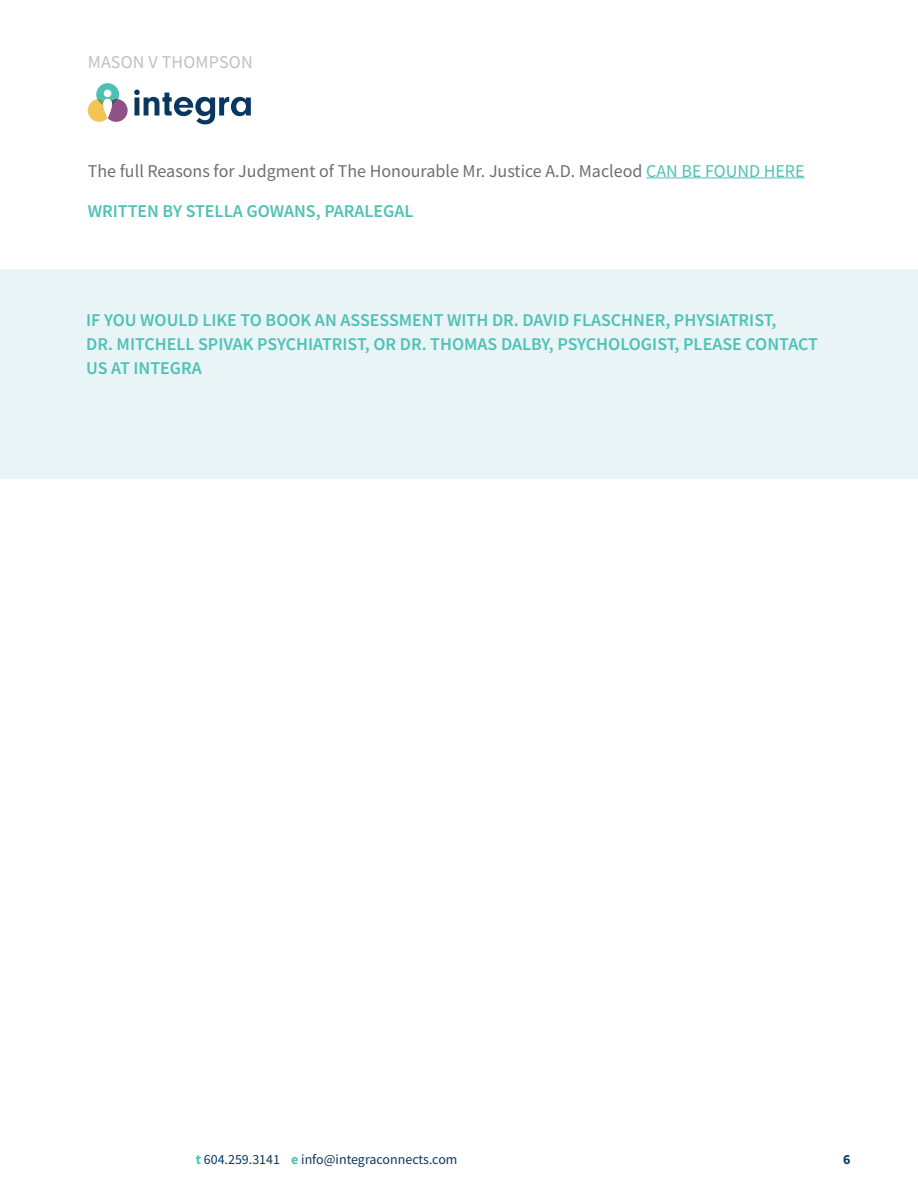
<style>
.page{position:relative;width:918px;height:1188px;background:#fff}
.page>*{position:absolute;margin:0;border:0;box-sizing:border-box;transform-origin:0 0}
.t1{font:600 18px/24px "Source Sans Pro";color:#4ec1b4}
.t2{font:18px "Source Sans Pro";color:#6d6e71}
.t3{font:18px "Source Sans Pro";letter-spacing:.01em;color:#bec0c2}
.t4{font:13.95px "Source Sans Pro";color:#0a375f}
.t5{font:700 13.95px "Source Sans Pro";color:#0a375f}
.s1{color:#4ec1b4}
.s2{font-weight:700;color:#4ec1b4}
</style>
<div class="page">
<svg style="left:88px;top:83px;width:40px;height:39px"></svg>
<div style="left:104px;top:90px;width:7px;height:7px;background:#fff;border-radius:50%"></div>
<svg style="left:134px;top:90px;width:117px;height:34px"></svg>
<hr style="left:646px;top:177px;width:159px;height:1px;background:#4ec1b4">
<div style="left:0;top:269px;width:918px;height:209px;background:#e9f4f7"></div>
<p class="t3" style="left:88px;top:50px;width:166px">MASON V THOMPSON</p>
<p class="t2" style="left:88px;top:159px;width:718px">The full Reasons for Judgment of The Honourable Mr. Justice A.D. Macleod <span class="s1">CAN BE FOUND HERE</span></p>
<p class="t1" style="left:88px;top:199px;width:327px">WRITTEN BY STELLA GOWANS, PARALEGAL</p>
<p class="t1" style="left:86px;top:308px;width:733px">IF YOU WOULD LIKE TO BOOK AN ASSESSMENT WITH DR. DAVID FLASCHNER, PHYSIATRIST,<br>DR. MITCHELL SPIVAK PSYCHIATRIST, OR DR. THOMAS DALBY, PSYCHOLOGIST, PLEASE CONTACT<br>US AT INTEGRA</p>
<p class="t4" style="left:196px;top:1151px;width:263px"><span class="s2">t</span> 604.259.3141 <span class="s2">e</span> info@integraconnects.com</p>
<p class="t5" style="left:843px;top:1150px;width:9px">6</p>
</div>
